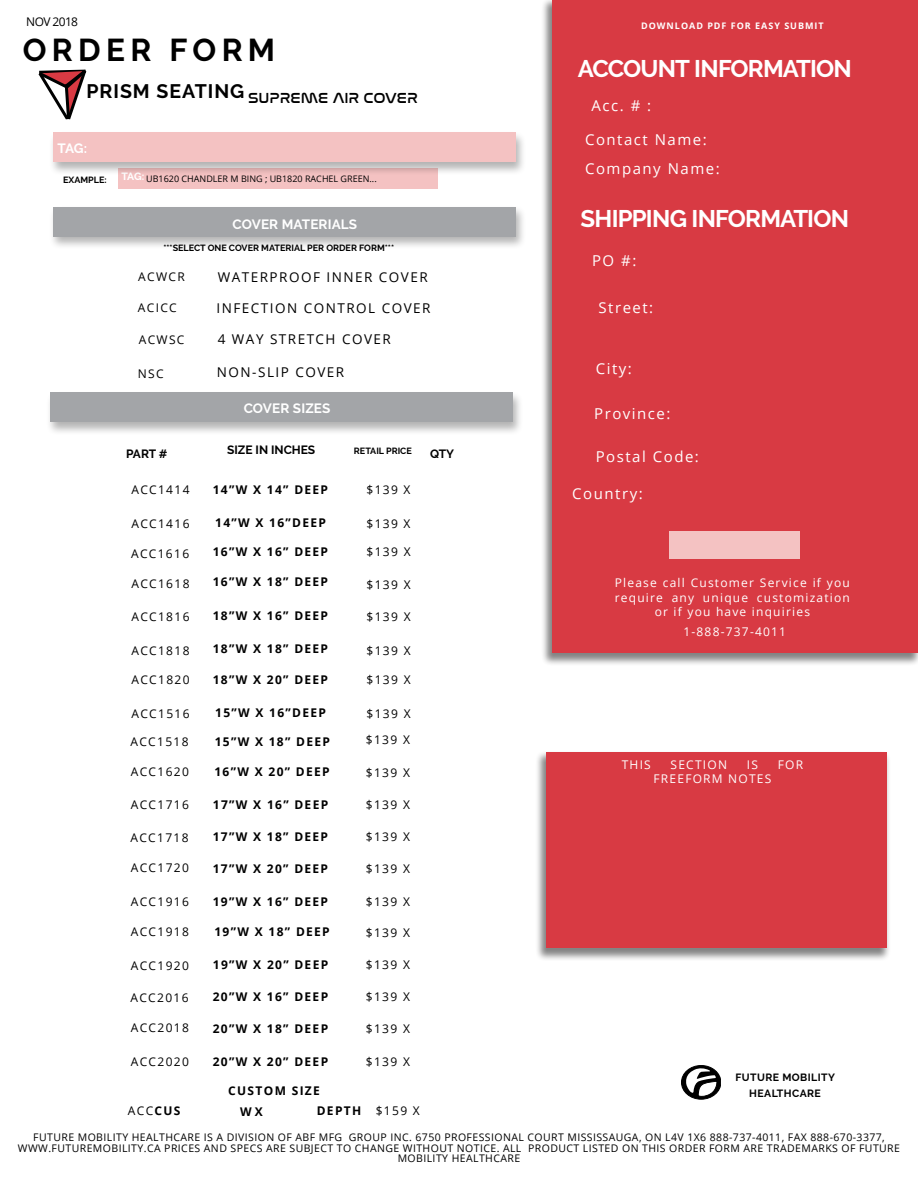
<style>
.page{position:relative;width:918px;height:1188px;background:#fff}
.page>*{position:absolute;margin:0;border:0;box-sizing:border-box;transform-origin:0 0}
.t1{font:700 31.5px "Raleway";letter-spacing:.17em;color:#000}
.t2{font:700 24px "Raleway";letter-spacing:-.03em;color:#fff}
.t3{font:15px "Open Sans";letter-spacing:.1em;color:#fff}
.t4{font:15px "Nasalization Rg";color:#000}
.t5{font:13.5px "Open Sans";letter-spacing:.11em;color:#000}
.t6{font:700 13.5px "Raleway";letter-spacing:.01em;color:#fff}
.t7{font:12px "Open Sans";letter-spacing:.11em;color:#000}
.t8{font:700 12px "Open Sans";letter-spacing:.11em;color:#000}
.t9{font:12px/14.4px "Open Sans";letter-spacing:.1em;color:#fff;text-align:center}
.t10{font:700 12px "Raleway";color:#000}
.t11{font:10.5px/10.5px "Open Sans";letter-spacing:.04em;color:#000;text-align:center}
.t12{font:700 10.5px/16.5px "Raleway";letter-spacing:.04em;color:#000;text-align:center}
.t13{font:700 10.5px "Raleway";color:#fff}
.t14{font:700 9px "Raleway";color:#000}
.t15{font:9px "Open Sans";color:#000}
.t16{font:700 9px "Open Sans";letter-spacing:.11em;color:#fff}
.s1{font-weight:700}
.s2{font-weight:400}
</style>
<div class="page">
<div style="left:541px;top:0;width:377px;height:666px;background:#000;opacity:.49"></div>
<div style="left:553px;top:0;width:365px;height:652px;background:#d83a43"></div>
<svg style="left:38px;top:69px;width:49px;height:51px"></svg>
<div style="left:669px;top:531px;width:131px;height:28px;background:#f4c2c2"></div>
<div style="left:682px;top:1065px;width:39px;height:34px;background:#000;border-radius:50%"></div>
<div style="left:681px;top:1065px;width:40px;height:34px;border:1px solid #000;border-radius:50%"></div>
<svg style="left:685px;top:1068px;width:33px;height:30px"></svg>
<div style="left:118px;top:168px;width:320px;height:21px;background:#f4c2c2"></div>
<div style="left:48px;top:131px;width:479px;height:45px;background:#000;opacity:.3"></div>
<div style="left:53px;top:133px;width:463px;height:29px;background:#f4c2c2"></div>
<div style="left:48px;top:205px;width:479px;height:45px;background:#000;opacity:.3"></div>
<div style="left:53px;top:207px;width:463px;height:30px;background:#a3a5a8"></div>
<div style="left:46px;top:391px;width:478px;height:45px;background:#000;opacity:.3"></div>
<div style="left:50px;top:393px;width:463px;height:29px;background:#a3a5a8"></div>
<div style="left:535px;top:750px;width:356px;height:212px;background:#000;opacity:.49"></div>
<div style="left:547px;top:752px;width:340px;height:196px;background:#d83a43"></div>
<p class="t7" style="left:26px;top:13px;width:53px">NOV 2018</p>
<p class="t16" style="left:641px;top:19px;width:184px">DOWNLOAD PDF FOR EASY SUBMIT</p>
<h1 class="t1" style="left:23px;top:32px;width:254px">ORDER FORM</h1>
<p class="t4" style="left:86px;top:84px;width:333px"><sup>PRISM</sup> <sup>SEATING</sup> SUPREME AIR COVER</p>
<p class="t6" style="left:57px;top:141px;width:31px">TAG:</p>
<p class="t14" style="left:63px;top:174px;width:45px">EXAMPLE:</p>
<p class="t15" style="left:146px;top:173px;width:232px">UB1620 CHANDLER M BING ; UB1820 RACHEL GREEN...</p>
<p class="t13" style="left:121px;top:170px;width:25px">TAG:</p>
<p class="t6" style="left:232px;top:217px;width:126px">COVER MATERIALS</p>
<p class="t14" style="left:163px;top:242px;width:232px">***SELECT ONE COVER MATERIAL PER ORDER FORM***</p>
<p class="t7" style="left:138px;top:269px;width:48px">ACWCR</p>
<p class="t7" style="left:138px;top:299px;width:40px">ACICC</p>
<p class="t5" style="left:218px;top:267px;width:211px">WATERPROOF INNER COVER</p>
<p class="t5" style="left:217px;top:299px;width:216px">INFECTION CONTROL COVER</p>
<p class="t7" style="left:139px;top:332px;width:47px">ACWSC</p>
<p class="t5" style="left:218px;top:330px;width:175px">4 WAY STRETCH COVER</p>
<p class="t7" style="left:138px;top:365px;width:27px">NSC</p>
<p class="t5" style="left:217px;top:363px;width:129px">NON-SLIP COVER</p>
<p class="t6" style="left:244px;top:401px;width:88px">COVER SIZES</p>
<p class="t10" style="left:126px;top:446px;width:43px">PART #</p>
<p class="t10" style="left:227px;top:443px;width:90px">SIZE IN INCHES</p>
<p class="t14" style="left:354px;top:446px;width:59px">RETAIL PRICE</p>
<p class="t10" style="left:430px;top:446px;width:26px">QTY</p>
<p class="t7" style="left:131px;top:482px;width:60px">ACC1414</p>
<p class="t7" style="left:131px;top:516px;width:60px">ACC1416</p>
<p class="t8" style="left:213px;top:481px;width:117px">14”W X 14” DEEP</p>
<p class="t8" style="left:215px;top:514px;width:112px">14”W X 16”DEEP</p>
<p class="t7" style="left:366px;top:482px;width:46px">$139 X</p>
<p class="t7" style="left:366px;top:516px;width:46px">$139 X</p>
<p class="t7" style="left:131px;top:545px;width:60px">ACC1616</p>
<p class="t7" style="left:367px;top:543px;width:46px">$139 X</p>
<p class="t7" style="left:367px;top:576px;width:46px">$139 X</p>
<p class="t7" style="left:366px;top:609px;width:46px">$139 X</p>
<p class="t7" style="left:366px;top:643px;width:46px">$139 X</p>
<p class="t8" style="left:213px;top:543px;width:117px">16”W X 16” DEEP</p>
<p class="t8" style="left:213px;top:573px;width:117px">16”W X 18” DEEP</p>
<p class="t8" style="left:213px;top:607px;width:117px">18”W X 16” DEEP</p>
<p class="t8" style="left:213px;top:640px;width:117px">18”W X 18” DEEP</p>
<p class="t8" style="left:213px;top:671px;width:117px">18”W X 20” DEEP</p>
<p class="t8" style="left:215px;top:704px;width:112px">15”W X 16”DEEP</p>
<p class="t7" style="left:131px;top:575px;width:60px">ACC1618</p>
<p class="t7" style="left:131px;top:609px;width:60px">ACC1816</p>
<p class="t7" style="left:131px;top:643px;width:60px">ACC1818</p>
<p class="t7" style="left:367px;top:671px;width:46px">$139 X</p>
<p class="t7" style="left:367px;top:705px;width:46px">$139 X</p>
<p class="t7" style="left:131px;top:671px;width:60px">ACC1820</p>
<p class="t7" style="left:131px;top:705px;width:60px">ACC1516</p>
<p class="t7" style="left:130px;top:733px;width:60px">ACC1518</p>
<p class="t7" style="left:366px;top:732px;width:46px">$139 X</p>
<p class="t7" style="left:366px;top:764px;width:46px">$139 X</p>
<p class="t7" style="left:366px;top:797px;width:46px">$139 X</p>
<p class="t8" style="left:215px;top:733px;width:117px">15”W X 18” DEEP</p>
<p class="t8" style="left:214px;top:763px;width:117px">16”W X 20” DEEP</p>
<p class="t8" style="left:213px;top:797px;width:117px">17”W X 16” DEEP</p>
<p class="t8" style="left:213px;top:828px;width:117px">17”W X 18” DEEP</p>
<p class="t8" style="left:213px;top:860px;width:117px">17”W X 20” DEEP</p>
<p class="t8" style="left:213px;top:893px;width:117px">19”W X 16” DEEP</p>
<p class="t7" style="left:131px;top:764px;width:60px">ACC1620</p>
<p class="t7" style="left:131px;top:797px;width:60px">ACC1716</p>
<p class="t7" style="left:130px;top:830px;width:60px">ACC1718</p>
<p class="t7" style="left:366px;top:828px;width:46px">$139 X</p>
<p class="t7" style="left:366px;top:860px;width:46px">$139 X</p>
<p class="t7" style="left:366px;top:893px;width:46px">$139 X</p>
<p class="t7" style="left:131px;top:860px;width:60px">ACC1720</p>
<p class="t7" style="left:131px;top:893px;width:60px">ACC1916</p>
<p class="t8" style="left:214px;top:923px;width:117px">19”W X 18” DEEP</p>
<p class="t8" style="left:213px;top:957px;width:117px">19”W X 20” DEEP</p>
<p class="t8" style="left:213px;top:988px;width:117px">20”W X 16” DEEP</p>
<p class="t8" style="left:213px;top:1020px;width:117px">20”W X 18” DEEP</p>
<p class="t8" style="left:213px;top:1053px;width:117px">20”W X 20” DEEP</p>
<p class="t7" style="left:131px;top:924px;width:60px">ACC1918</p>
<p class="t7" style="left:131px;top:957px;width:60px">ACC1920</p>
<p class="t7" style="left:130px;top:990px;width:60px">ACC2016</p>
<p class="t7" style="left:366px;top:988px;width:46px">$139 X</p>
<p class="t7" style="left:366px;top:1021px;width:46px">$139 X</p>
<p class="t7" style="left:366px;top:1053px;width:46px">$139 X</p>
<p class="t7" style="left:366px;top:924px;width:46px">$139 X</p>
<p class="t7" style="left:366px;top:957px;width:46px">$139 X</p>
<p class="t7" style="left:131px;top:1020px;width:60px">ACC2018</p>
<p class="t7" style="left:131px;top:1053px;width:60px">ACC2020</p>
<p class="t8" style="left:228px;top:1082px;width:93px">CUSTOM SIZE</p>
<p class="t7" style="left:128px;top:1102px;width:54px">ACC<span class="s1">CUS</span></p>
<p class="t8" style="left:240px;top:1103px;width:24px">W X</p>
<p class="t8" style="left:317px;top:1102px;width:105px">DEPTH <span class="s2">$159 X</span></p>
<h2 class="t2" style="left:578px;top:55px;width:276px">ACCOUNT INFORMATION</h2>
<p class="t3" style="left:592px;top:95px;width:61px">Acc. # :</p>
<p class="t3" style="left:585px;top:129px;width:123px">Contact Name:</p>
<p class="t3" style="left:585px;top:158px;width:136px">Company Name:</p>
<h2 class="t2" style="left:581px;top:205px;width:270px">SHIPPING INFORMATION</h2>
<p class="t3" style="left:592px;top:251px;width:46px">PO #:</p>
<p class="t3" style="left:599px;top:297px;width:56px">Street:</p>
<p class="t3" style="left:596px;top:359px;width:38px">City:</p>
<p class="t3" style="left:594px;top:403px;width:78px">Province:</p>
<p class="t3" style="left:596px;top:447px;width:105px">Postal Code:</p>
<p class="t3" style="left:572px;top:483px;width:72px">Country:</p>
<p class="t9" style="left:615px;top:575px;width:237px">Please call Customer Service if you require any unique customization or if you have inquiries</p>
<p class="t9" style="left:683px;top:624px;width:104px">1-888-737-4011</p>
<p class="t9" style="left:622px;top:757px;width:31px">THIS</p>
<p class="t9" style="left:671px;top:757px;width:58px">SECTION</p>
<p class="t9" style="left:747px;top:757px;width:13px">IS</p>
<p class="t9" style="left:778px;top:757px;width:27px">FOR</p>
<p class="t9" style="left:654px;top:772px;width:119px">FREEFORM NOTES</p>
<p class="t12" style="left:735px;top:1069px;width:101px">FUTURE MOBILITY<br>HEALTHCARE</p>
<p class="t11" style="left:18px;top:1132px;width:884px">FUTURE MOBILITY HEALTHCARE IS A DIVISION OF ABF MFG GROUP INC. 6750 PROFESSIONAL COURT MISSISSAUGA, ON L4V 1X6 888-737-4011, FAX 888-670-3377,<br>WWW.FUTUREMOBILITY.CA PRICES AND SPECS ARE SUBJECT TO CHANGE WITHOUT NOTICE. ALL PRODUCT LISTED ON THIS ORDER FORM ARE TRADEMARKS OF FUTURE<br>MOBILITY HEALTHCARE</p>
</div>
